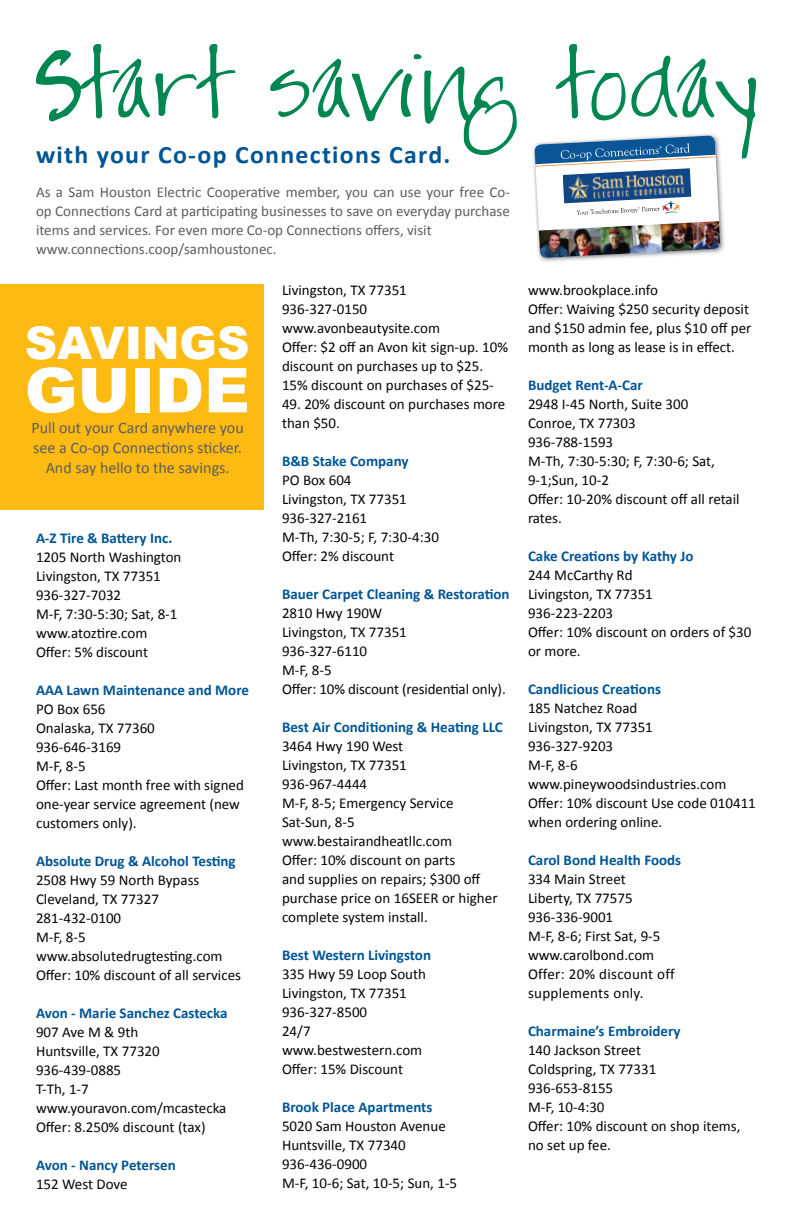
<style>
.page{position:relative;width:792px;height:1224px;background:#fff}
.page>*{position:absolute;margin:0;border:0;box-sizing:border-box;transform-origin:0 0}
.Business_Name{font:900 62px "Arial";color:#fff}
.Business_Name-2{font:900 45px "Arial";color:#fff}
.t1{font:700 25.2px "Calibri";letter-spacing:.05em;color:#005595}
.Business_Info{font:16px/20.4px "Calibri";color:#5f5c5c;text-align:center}
.Business_Info-2{font:15px/19px "Calibri";color:#080302}
.Business_Name-3{font:700 15px "Calibri";color:#005595}
.Business_Info-3{font:15px/19px "Calibri";color:#5f5c5c;text-align:justify}
.Business_Info-4{font:15px/19px "Calibri";letter-spacing:.02em;color:#080302}
</style>
<div class="page">
<div style="left:0;top:284px;width:264px;height:225px;background:#fcba13"></div>
<svg style="left:36px;top:44px;width:720px;height:114px"></svg>
<img style="left:532px;top:132px;width:194px;height:130px">
<img style="left:534px;top:135px;width:187px;height:123px">
<p class="t1" style="left:36px;top:138px;width:416px">with your Co-op Connections Card.</p>
<p class="Business_Info-3" style="left:36px;top:183px;width:475px">As a Sam Houston Electric Cooperative member, you can use your free Co&shy;op Connections Card at participating businesses to save on everyday purchase items and services. For even more Co-op Connections offers, visit</p>
<p class="Business_Info-3" style="left:36px;top:240px;width:242px">www.connections.coop/samhoustonec.</p>
<p class="Business_Name-2" style="left:25px;top:310px;width:226px">SAVINGS</p>
<p class="Business_Name" style="left:25px;top:345px;width:227px">GUIDE</p>
<p class="Business_Info" style="left:31px;top:417px;width:214px">Pull out your Card anywhere you see a Co-op Connections sticker.<br>And say hello to the savings.</p>
<p class="Business_Name-3" style="left:36px;top:528px;width:138px">A-Z Tire &amp; Battery Inc.</p>
<p class="Business_Info-2" style="left:36px;top:548px;width:147px">1205 North Washington</p>
<p class="Business_Info-2" style="left:36px;top:567px;width:126px">Livingston, TX 77351</p>
<p class="Business_Info-2" style="left:36px;top:586px;width:87px">936-327-7032</p>
<p class="Business_Info-2" style="left:36px;top:605px;width:143px">M-F, 7:30-5:30; Sat, 8-1</p>
<p class="Business_Info-2" style="left:36px;top:624px;width:113px">www.atoztire.com</p>
<p class="Business_Info-2" style="left:36px;top:643px;width:114px">Offer: 5% discount</p>
<p class="Business_Name-3" style="left:36px;top:680px;width:215px">AAA Lawn Maintenance and More</p>
<p class="Business_Info-2" style="left:36px;top:700px;width:71px">PO Box 656</p>
<p class="Business_Info-2" style="left:36px;top:719px;width:120px">Onalaska, TX 77360</p>
<p class="Business_Info-2" style="left:36px;top:738px;width:87px">936-646-3169</p>
<p class="Business_Info-2" style="left:36px;top:757px;width:51px">M-F, 8-5</p>
<p class="Business_Info-2" style="left:36px;top:776px;width:209px">Offer: Last month free with signed one-year service agreement (new customers only).</p>
<p class="Business_Name-3" style="left:36px;top:851px;width:201px">Absolute Drug &amp; Alcohol Testing</p>
<p class="Business_Info-2" style="left:36px;top:871px;width:165px">2508 Hwy 59 North Bypass</p>
<p class="Business_Info-2" style="left:36px;top:890px;width:124px">Cleveland, TX 77327</p>
<p class="Business_Info-2" style="left:36px;top:909px;width:87px">281-432-0100</p>
<p class="Business_Info-2" style="left:36px;top:928px;width:51px">M-F, 8-5</p>
<p class="Business_Info-2" style="left:36px;top:947px;width:188px">www.absolutedrugtesting.com</p>
<p class="Business_Info-2" style="left:36px;top:966px;width:207px">Offer: 10% discount of all services</p>
<p class="Business_Name-3" style="left:36px;top:1003px;width:193px">Avon - Marie Sanchez Castecka</p>
<p class="Business_Info-2" style="left:36px;top:1023px;width:104px">907 Ave M &amp; 9th</p>
<p class="Business_Info-2" style="left:36px;top:1042px;width:125px">Huntsville, TX 77320</p>
<p class="Business_Info-2" style="left:36px;top:1061px;width:87px">936-439-0885</p>
<p class="Business_Info-2" style="left:36px;top:1080px;width:54px">T-Th, 1-7</p>
<p class="Business_Info-2" style="left:36px;top:1099px;width:192px">www.youravon.com/mcastecka</p>
<p class="Business_Info-2" style="left:36px;top:1118px;width:171px">Offer: 8.250% discount (tax)</p>
<p class="Business_Name-3" style="left:36px;top:1155px;width:141px">Avon - Nancy Petersen</p>
<p class="Business_Info-2" style="left:36px;top:1175px;width:93px">152 West Dove</p>
<p class="Business_Info-2" style="left:282px;top:280px;width:126px">Livingston, TX 77351</p>
<p class="Business_Info-2" style="left:282px;top:299px;width:87px">936-327-0150</p>
<p class="Business_Info-2" style="left:282px;top:318px;width:160px">www.avonbeautysite.com</p>
<p class="Business_Info-2" style="left:282px;top:337px;width:228px">Offer: $2 off an Avon kit sign-up. 10% discount on purchases up to $25.<br>15% discount on purchases of $25-</p>
<p class="Business_Info-2" style="left:282px;top:394px;width:225px">49. 20% discount on purchases more than $50.</p>
<p class="Business_Name-3" style="left:282px;top:451px;width:128px">B&amp;B Stake Company</p>
<p class="Business_Info-2" style="left:282px;top:470px;width:71px">PO Box 604</p>
<p class="Business_Info-2" style="left:282px;top:489px;width:126px">Livingston, TX 77351</p>
<p class="Business_Info-2" style="left:282px;top:508px;width:87px">936-327-2161</p>
<p class="Business_Info-2" style="left:282px;top:527px;width:158px">M-Th, 7:30-5; F, 7:30-4:30</p>
<p class="Business_Info-2" style="left:282px;top:546px;width:114px">Offer: 2% discount</p>
<p class="Business_Name-3" style="left:282px;top:584px;width:229px">Bauer Carpet Cleaning &amp; Restoration</p>
<p class="Business_Info-2" style="left:282px;top:603px;width:102px">2810 Hwy 190W</p>
<p class="Business_Info-2" style="left:282px;top:622px;width:126px">Livingston, TX 77351</p>
<p class="Business_Info-2" style="left:282px;top:641px;width:87px">936-327-6110</p>
<p class="Business_Info-2" style="left:282px;top:660px;width:51px">M-F, 8-5</p>
<p class="Business_Info-2" style="left:282px;top:679px;width:225px">Offer: 10% discount (residential only).</p>
<p class="Business_Name-3" style="left:282px;top:717px;width:222px">Best Air Conditioning &amp; Heating LLC</p>
<p class="Business_Info-2" style="left:282px;top:736px;width:123px">3464 Hwy 190 West</p>
<p class="Business_Info-2" style="left:282px;top:755px;width:126px">Livingston, TX 77351</p>
<p class="Business_Info-2" style="left:282px;top:774px;width:87px">936-967-4444</p>
<p class="Business_Info-2" style="left:282px;top:793px;width:173px">M-F, 8-5; Emergency Service</p>
<p class="Business_Info-2" style="left:282px;top:812px;width:74px">Sat-Sun, 8-5</p>
<p class="Business_Info-2" style="left:282px;top:831px;width:172px">www.bestairandheatllc.com</p>
<p class="Business_Info-2" style="left:282px;top:850px;width:217px">Offer: 10% discount on parts<br>and supplies on repairs; $300 off purchase price on 16SEER or higher complete system install.</p>
<p class="Business_Name-3" style="left:282px;top:945px;width:151px">Best Western Livingston</p>
<p class="Business_Info-2" style="left:282px;top:964px;width:146px">335 Hwy 59 Loop South</p>
<p class="Business_Info-2" style="left:282px;top:983px;width:126px">Livingston, TX 77351</p>
<p class="Business_Info-2" style="left:282px;top:1002px;width:87px">936-327-8500</p>
<p class="Business_Info-2" style="left:282px;top:1021px;width:30px">24/7</p>
<p class="Business_Info-2" style="left:282px;top:1040px;width:142px">www.bestwestern.com</p>
<p class="Business_Info-2" style="left:282px;top:1059px;width:123px">Offer: 15% Discount</p>
<p class="Business_Name-3" style="left:282px;top:1097px;width:152px">Brook Place Apartments</p>
<p class="Business_Info-2" style="left:282px;top:1116px;width:165px">5020 Sam Houston Avenue</p>
<p class="Business_Info-2" style="left:282px;top:1135px;width:125px">Huntsville, TX 77340</p>
<p class="Business_Info-2" style="left:282px;top:1154px;width:87px">936-436-0900</p>
<p class="Business_Info-2" style="left:282px;top:1173px;width:177px">M-F, 10-6; Sat, 10-5; Sun, 1-5</p>
<p class="Business_Info-2" style="left:528px;top:280px;width:132px">www.brookplace.info</p>
<p class="Business_Info-2" style="left:528px;top:299px;width:225px">Offer: Waiving $250 security deposit and $150 admin fee, plus $10 off per month as long as lease is in effect.</p>
<p class="Business_Name-3" style="left:528px;top:375px;width:116px">Budget Rent-A-Car</p>
<p class="Business_Info-2" style="left:528px;top:394px;width:162px">2948 I-45 North, Suite 300</p>
<p class="Business_Info-2" style="left:528px;top:413px;width:109px">Conroe, TX 77303</p>
<p class="Business_Info-2" style="left:528px;top:432px;width:87px">936-788-1593</p>
<p class="Business_Info-2" style="left:528px;top:451px;width:189px">M-Th, 7:30-5:30; F, 7:30-6; Sat,<br>9-1;Sun, 10-2</p>
<p class="Business_Info-2" style="left:528px;top:489px;width:213px">Offer: 10-20% discount off all retail rates.</p>
<p class="Business_Name-3" style="left:528px;top:546px;width:167px">Cake Creations by Kathy Jo</p>
<p class="Business_Info-2" style="left:528px;top:565px;width:106px">244 McCarthy Rd</p>
<p class="Business_Info-2" style="left:528px;top:584px;width:126px">Livingston, TX 77351</p>
<p class="Business_Info-2" style="left:528px;top:603px;width:87px">936-223-2203</p>
<p class="Business_Info-2" style="left:528px;top:622px;width:225px">Offer: 10% discount on orders of $30 or more.</p>
<p class="Business_Name-3" style="left:528px;top:679px;width:135px">Candlicious Creations</p>
<p class="Business_Info-2" style="left:528px;top:698px;width:111px">185 Natchez Road</p>
<p class="Business_Info-2" style="left:528px;top:717px;width:126px">Livingston, TX 77351</p>
<p class="Business_Info-2" style="left:528px;top:736px;width:87px">936-327-9203</p>
<p class="Business_Info-2" style="left:528px;top:755px;width:51px">M-F, 8-6</p>
<p class="Business_Info-2" style="left:528px;top:774px;width:200px">www.pineywoodsindustries.com</p>
<p class="Business_Info-2" style="left:528px;top:793px;width:229px">Offer: 10% discount Use code 010411 when ordering online.</p>
<p class="Business_Name-3" style="left:528px;top:850px;width:155px">Carol Bond Health Foods</p>
<p class="Business_Info-2" style="left:528px;top:869px;width:99px">334 Main Street</p>
<p class="Business_Info-2" style="left:528px;top:888px;width:106px">Liberty, TX 77575</p>
<p class="Business_Info-2" style="left:528px;top:907px;width:87px">936-336-9001</p>
<p class="Business_Info-2" style="left:528px;top:926px;width:134px">M-F, 8-6; First Sat, 9-5</p>
<p class="Business_Info-2" style="left:528px;top:945px;width:128px">www.carolbond.com</p>
<p class="Business_Info-4" style="left:528px;top:964px;width:148px">Offer: 20% discount off supplements only.</p>
<p class="Business_Name-3" style="left:528px;top:1021px;width:154px">Charmaine’s Embroidery</p>
<p class="Business_Info-2" style="left:528px;top:1040px;width:115px">140 Jackson Street</p>
<p class="Business_Info-2" style="left:528px;top:1059px;width:130px">Coldspring, TX 77331</p>
<p class="Business_Info-2" style="left:528px;top:1078px;width:87px">936-653-8155</p>
<p class="Business_Info-2" style="left:528px;top:1097px;width:78px">M-F, 10-4:30</p>
<p class="Business_Info-2" style="left:528px;top:1116px;width:214px">Offer: 10% discount on shop items, no set up fee.</p>
</div>
